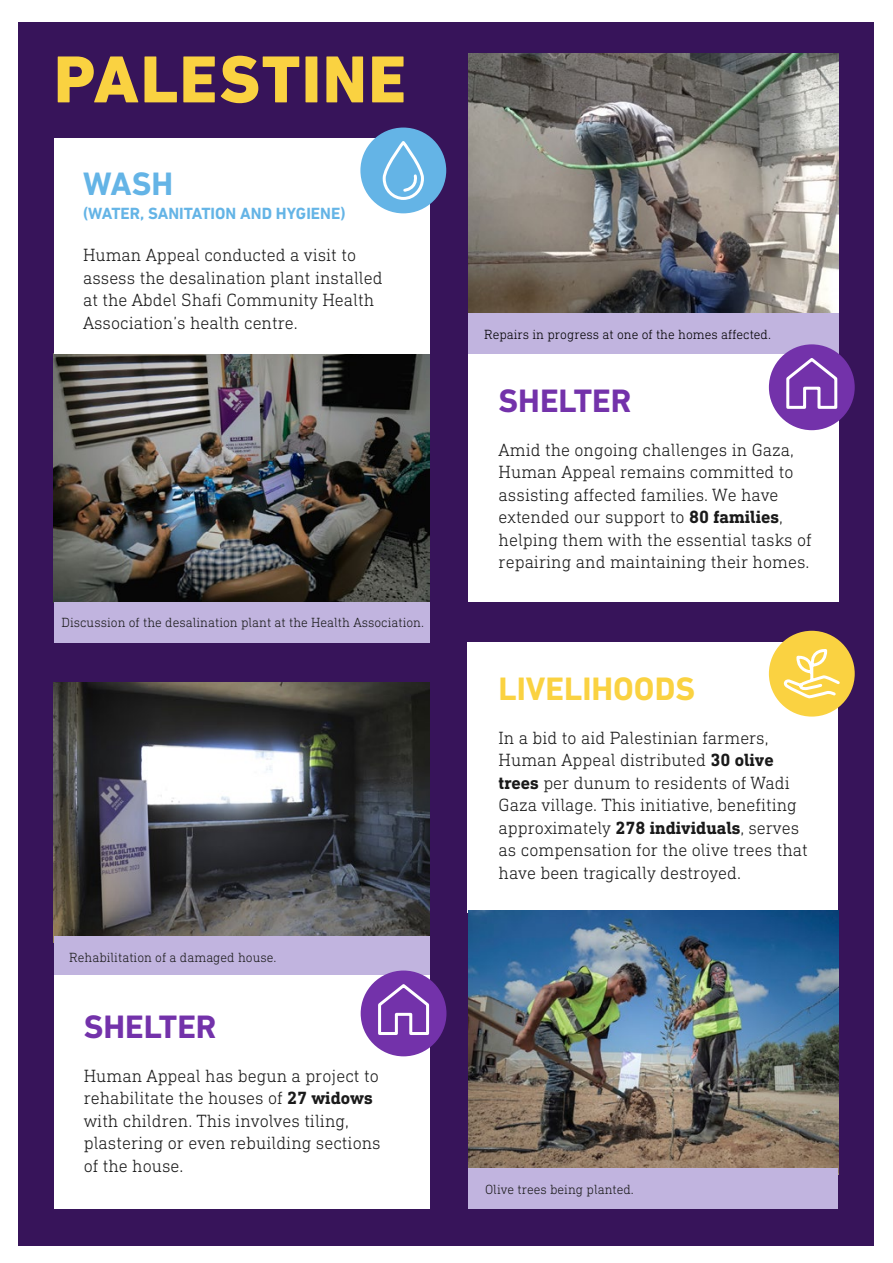
<style>
.page{position:relative;width:893px;height:1263px;background:#fff}
.page>*{position:absolute;margin:0;border:0;box-sizing:border-box;transform-origin:0 0}
.t1{font:800 67.5px "DIN Next LT Pro";letter-spacing:.025em;color:#fad241}
.Heading{font:700 33px "DIN Next LT Pro";color:#7332aa}
.Heading-2{font:700 33px "DIN Next LT Pro";color:#fad241}
.Heading-3{font:700 33px "DIN Next LT Pro";color:#64b4e6}
.BodyCopy{font:300 18px/22.5px "DIN Next Slab Pro";color:#1a1a1a}
.Heading-4{font:700 16.5px "DIN Next LT Pro";color:#64b4e6}
.Sub_Heading{font:300 13.5px "DIN Next Slab Pro";color:#1a1a1a}
.Sub_Heading-2{font:300 13.5px "DIN Next Slab Pro";color:#000}
.s1{font-weight:700}
</style>
<div class="page">
<div style="left:19px;top:22px;width:855px;height:1223px;background:#37145a"></div>
<div style="left:468px;top:642px;width:370px;height:270px;background:#fff"></div>
<img style="left:468px;top:53px;width:371px;height:261px">
<img style="left:468px;top:910px;width:370px;height:259px">
<div style="left:468px;top:1169px;width:370px;height:40px;background:#c1b4df"></div>
<img style="left:54px;top:354px;width:375px;height:248px">
<div style="left:54px;top:138px;width:375px;height:216px;background:#fff"></div>
<div style="left:360px;top:128px;width:86px;height:85px;background:#64b4e6;border-radius:50%"></div>
<svg style="left:381px;top:127px;width:42px;height:73px"></svg>
<div style="left:54px;top:602px;width:375px;height:40px;background:#c1b4df"></div>
<img style="left:54px;top:682px;width:375px;height:255px">
<div style="left:54px;top:937px;width:375px;height:40px;background:#c1b4df"></div>
<div style="left:468px;top:354px;width:371px;height:248px;background:#fff"></div>
<div style="left:769px;top:631px;width:86px;height:86px;background:#fad241;border-radius:50%"></div>
<svg style="left:783px;top:649px;width:57px;height:50px"></svg>
<div style="left:468px;top:314px;width:371px;height:40px;background:#c1b4df"></div>
<div style="left:769px;top:344px;width:86px;height:86px;background:#7332aa;border-radius:50%"></div>
<svg style="left:786px;top:358px;width:52px;height:51px"></svg>
<div style="left:54px;top:976px;width:375px;height:233px;background:#fff"></div>
<div style="left:361px;top:970px;width:85px;height:86px;background:#7332aa;border-radius:50%"></div>
<svg style="left:378px;top:984px;width:52px;height:51px"></svg>
<p class="t1" style="left:54px;top:40px;width:353px">PALESTINE</p>
<p class="Heading-3" style="left:83px;top:164px;width:92px">WASH</p>
<p class="Heading-4" style="left:83px;top:204px;width:264px">(WATER, SANITATION AND HYGIENE)</p>
<p class="BodyCopy" style="left:83px;top:243px;width:301px">Human Appeal conducted a visit to assess the desalination plant installed at the Abdel Shafi Community Health Association’s health centre.</p>
<p class="Sub_Heading" style="left:61px;top:615px;width:364px">Discussion of the desalination plant at the Health Association.</p>
<p class="Sub_Heading" style="left:69px;top:949px;width:209px">Rehabilitation of a damaged house.</p>
<p class="Heading" style="left:84px;top:1007px;width:134px">SHELTER</p>
<p class="BodyCopy" style="left:84px;top:1064px;width:298px">Human Appeal has begun a project to rehabilitate the houses of <span class="s1">27 widows </span>with children. This involves tiling, plastering or even rebuilding sections of the house.</p>
<p class="Sub_Heading-2" style="left:484px;top:326px;width:288px">Repairs in progress at one of the homes affected.</p>
<p class="Heading" style="left:499px;top:382px;width:134px">SHELTER</p>
<p class="BodyCopy" style="left:499px;top:438px;width:315px">Amid the ongoing challenges in Gaza, Human Appeal remains committed to assisting affected families. We have extended our support to <span class="s1">80 families</span>, helping them with the essential tasks of repairing and maintaining their homes.</p>
<p class="Heading-2" style="left:499px;top:670px;width:198px">LIVELIHOODS</p>
<p class="BodyCopy" style="left:499px;top:726px;width:311px">In a bid to aid Palestinian farmers, Human Appeal distributed <span class="s1">30 olive trees</span> per dunum to residents of Wadi Gaza village. This initiative, benefiting approximately <span class="s1">278 individuals</span>, serves as compensation for the olive trees that have been tragically destroyed.</p>
<p class="Sub_Heading" style="left:485px;top:1182px;width:150px">Olive trees being planted.</p>
</div>
